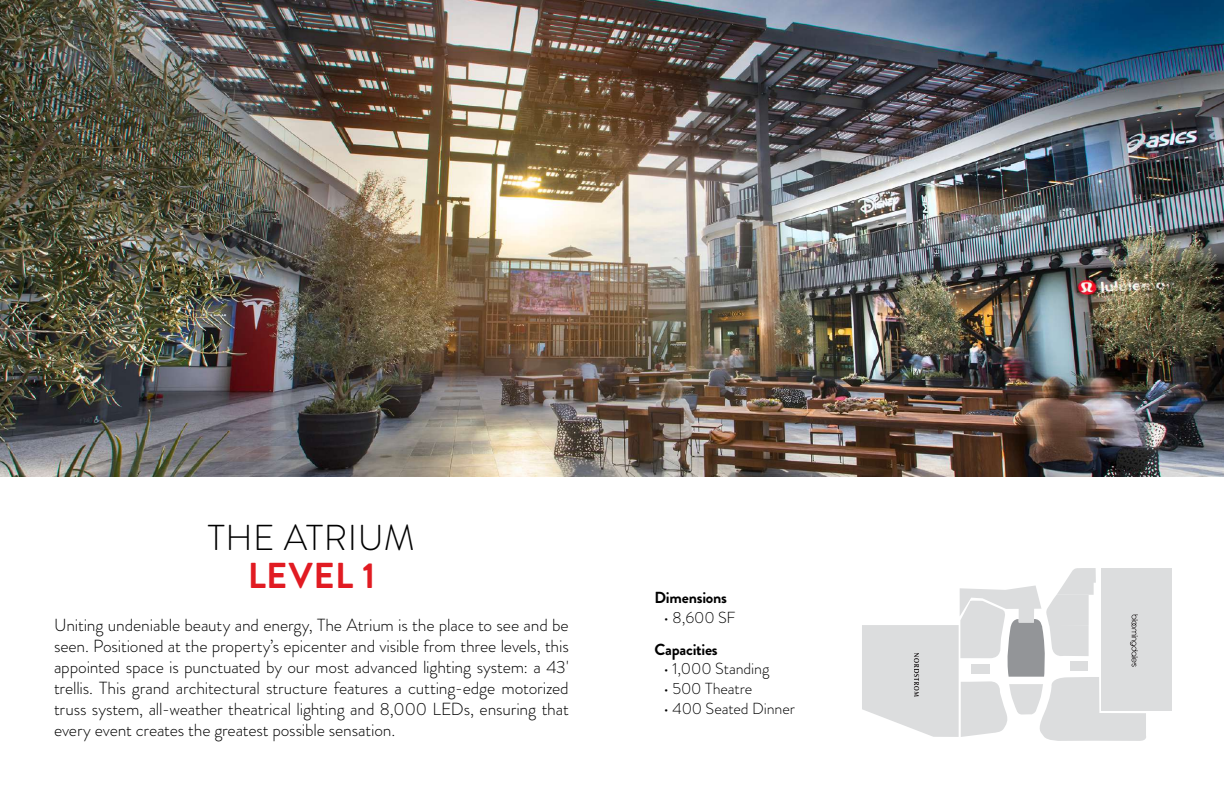
<style>
.page{position:relative;width:1224px;height:792px;background:#fff}
.page>*{position:absolute;margin:0;border:0;box-sizing:border-box;transform-origin:0 0}
.t1{font:300 36px "Brandon Grotesque";letter-spacing:.015em;color:#000}
.t2{font:700 36px "Brandon Grotesque";letter-spacing:.02em;color:#e11b22}
.t3{font:300 17.5px/21px "Brandon Grotesque";letter-spacing:-.005em;color:#000;text-align:justify}
.t4{font:300 16px "Brandon Grotesque";letter-spacing:-.005em;color:#000}
.t5{font:700 16px "Brandon Grotesque";letter-spacing:-.015em;color:#000}
</style>
<div class="page">
<img style="left:0;top:0;width:1224px;height:477px">
<div style="left:1101px;top:568px;width:71px;height:143px;background:#dcddde"></div>
<svg style="left:862px;top:568px;width:284px;height:173px"></svg>
<h1 class="t1" style="left:208px;top:513px;width:208px">THE ATRIUM</h1>
<h1 class="t2" style="left:248px;top:550px;width:129px">LEVEL 1</h1>
<p class="t3" style="left:54px;top:615px;width:516px">Uniting undeniable beauty and energy, The Atrium is the place to see and be seen. Positioned at the property’s epicenter and visible from three levels, this appointed space is punctuated by our most advanced lighting system: a 43' trellis. This grand architectural structure features a cutting-edge motorized truss system, all-weather theatrical lighting and 8,000 LEDs, ensuring that every event creates the greatest possible sensation.</p>
<p class="t5" style="left:654px;top:587px;width:74px">Dimensions</p>
<p class="t4" style="left:663px;top:607px;width:74px">• 8,600 SF</p>
<p class="t5" style="left:654px;top:638px;width:65px">Capacities</p>
<p class="t4" style="left:663px;top:658px;width:108px">• 1,000 Standing</p>
<p class="t4" style="left:663px;top:678px;width:90px">• 500 Theatre</p>
<p class="t4" style="left:663px;top:698px;width:133px">• 400 Seated Dinner</p>
</div>
